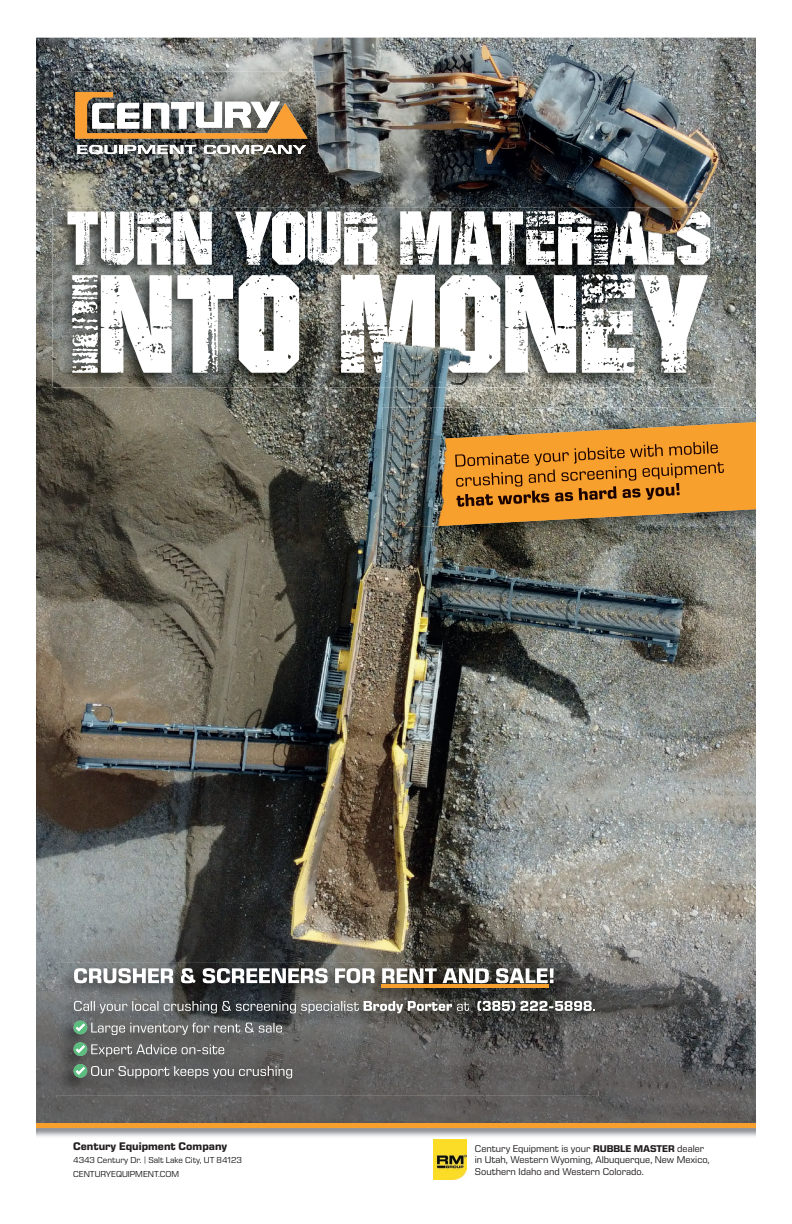
<style>
.page{position:relative;width:792px;height:1224px;background:#fff}
.page>*{position:absolute;margin:0;border:0;box-sizing:border-box;transform-origin:0 0}
.t1{font:700 11.3px "Eurostile Next LT Pro";color:#231f20}
.t2{font:10px/11.5px "Eurostile Next LT Pro";color:#231f20}
.t3{font:8.8px/13.8px "Eurostile Next LT Pro";color:#231f20}
.s1{font-weight:700}
</style>
<div class="page">
<img style="left:36px;top:1127px;width:720px;height:10px">
<svg style="left:36px;top:1127px;width:2px;height:7px"></svg>
<hr style="left:36px;top:1123px;width:720px;height:4px;background:#f8a02d">
<img style="left:434px;top:1139px;width:32px;height:41px">
<img style="left:36px;top:417px;width:238px;height:488px">
<img style="left:36px;top:38px;width:27px;height:379px">
<img style="left:63px;top:382px;width:693px;height:35px">
<img style="left:63px;top:172px;width:693px;height:70px">
<img style="left:63px;top:38px;width:693px;height:64px">
<img style="left:274px;top:661px;width:482px;height:244px">
<img style="left:274px;top:416px;width:140px;height:245px">
<img style="left:325px;top:102px;width:431px;height:70px">
<img style="left:414px;top:546px;width:342px;height:115px">
<img style="left:714px;top:242px;width:42px;height:140px">
<img style="left:36px;top:905px;width:27px;height:216px">
<img style="left:63px;top:1091px;width:693px;height:30px">
<img style="left:63px;top:905px;width:693px;height:61px">
<img style="left:598px;top:966px;width:158px;height:125px">
<img style="left:36px;top:1121px;width:720px;height:2px">
<img style="left:56px;top:963px;width:542px;height:133px">
<img style="left:381px;top:985px;width:167px;height:3px">
<img style="left:74px;top:968px;width:302px;height:15px">
<img style="left:382px;top:968px;width:166px;height:15px">
<img style="left:550px;top:968px;width:4px;height:15px">
<img style="left:74px;top:1001px;width:285px;height:12px">
<img style="left:364px;top:1001px;width:88px;height:12px">
<img style="left:453px;top:1002px;width:16px;height:9px">
<img style="left:473px;top:1001px;width:119px;height:10px">
<svg style="left:74px;top:1021px;width:13px;height:13px"></svg>
<img style="left:91px;top:1023px;width:191px;height:12px">
<img style="left:74px;top:1042px;width:13px;height:14px">
<svg style="left:76px;top:1045px;width:9px;height:8px"></svg>
<img style="left:91px;top:1044px;width:133px;height:13px">
<img style="left:74px;top:1064px;width:13px;height:14px">
<svg style="left:76px;top:1067px;width:9px;height:8px"></svg>
<img style="left:91px;top:1066px;width:201px;height:12px">
<img style="left:52px;top:207px;width:35px;height:181px">
<img style="left:87px;top:358px;width:627px;height:30px">
<img style="left:87px;top:207px;width:627px;height:90px">
<img style="left:233px;top:297px;width:6px;height:61px">
<img style="left:708px;top:297px;width:6px;height:61px">
<img style="left:67px;top:212px;width:104px;height:53px">
<img style="left:173px;top:211px;width:540px;height:54px">
<img style="left:72px;top:275px;width:161px;height:98px">
<img style="left:239px;top:274px;width:469px;height:99px">
<img style="left:382px;top:408px;width:374px;height:138px">
<img style="left:401px;top:422px;width:355px;height:106px">
<img style="left:455px;top:441px;width:264px;height:29px">
<img style="left:456px;top:460px;width:269px;height:30px">
<img style="left:456px;top:483px;width:224px;height:27px">
<img style="left:55px;top:72px;width:270px;height:102px">
<img style="left:75px;top:92px;width:233px;height:47px">
<svg style="left:77px;top:145px;width:119px;height:9px"></svg>
<svg style="left:204px;top:145px;width:102px;height:9px"></svg>
<p class="t1" style="left:73px;top:1139px;width:156px">Century Equipment Company</p>
<p class="t3" style="left:73px;top:1154px;width:170px">4343 Century Dr. | Salt Lake City, UT 84123<br>CENTURYEQUIPMENT.COM</p>
<p class="t2" style="left:475px;top:1142px;width:236px">Century Equipment is your <span class="s1">RUBBLE MASTER</span> dealer in Utah, Western Wyoming, Albuquerque, New Mexico,<br>Southern Idaho and Western Colorado.</p>
</div>
